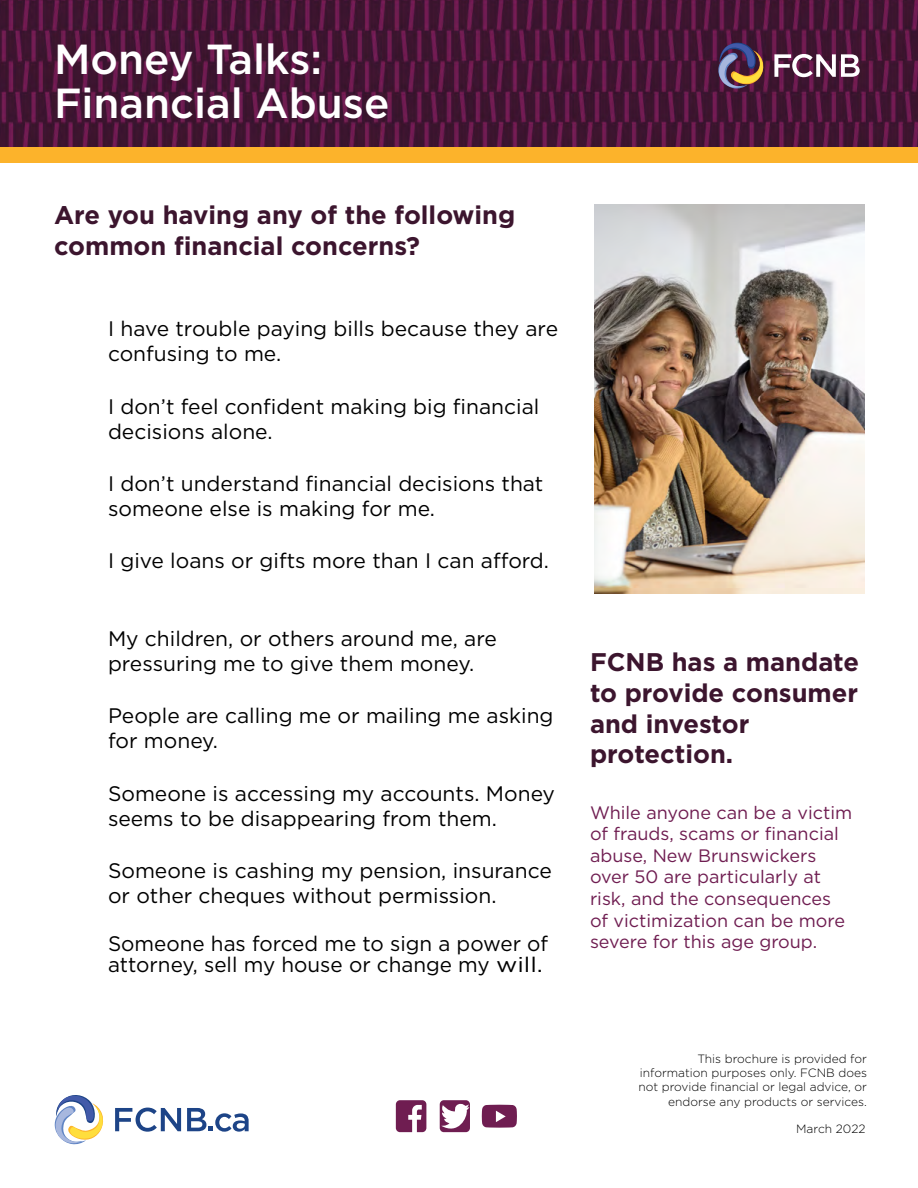
<style>
.page{position:relative;width:918px;height:1188px;background:#fff}
.page>*{position:absolute;margin:0;border:0;box-sizing:border-box;transform-origin:0 0}
.t1{font:500 42px/43.5px "Gotham";color:#fff}
.t2{font:700 25.5px/30.6px "Gotham";color:#3c152e}
.t3{font:21px/25.2px "Gotham";color:#000}
.t4{font:18px/21.6px "Gotham";color:#6f1d51}
.t5{font:300 12px/14.4px "Gotham";color:#000;text-align:right}
</style>
<div class="page">
<img style="left:0;top:0;width:918px;height:147px">
<div style="left:0;top:147px;width:918px;height:16px;background:#fcb32b"></div>
<img style="left:594px;top:204px;width:270px;height:390px">
<svg style="left:774px;top:54px;width:86px;height:23px"></svg>
<svg style="left:718px;top:43px;width:46px;height:45px"></svg>
<svg style="left:115px;top:1108px;width:66px;height:24px"></svg>
<svg style="left:187px;top:1108px;width:62px;height:24px"></svg>
<svg style="left:55px;top:1095px;width:48px;height:49px"></svg>
<svg style="left:396px;top:1100px;width:30px;height:32px"></svg>
<svg style="left:440px;top:1100px;width:30px;height:33px"></svg>
<svg style="left:482px;top:1105px;width:35px;height:23px"></svg>
<h1 class="t1" style="left:54px;top:37px;width:337px">Money Talks:<br>Financial Abuse</h1>
<h2 class="t2" style="left:54px;top:200px;width:463px">Are you having any of the following common financial concerns?</h2>
<p class="t3" style="left:108px;top:316px;width:452px">I have trouble paying bills because they are confusing to me.</p>
<p class="t3" style="left:108px;top:393px;width:433px">I don’t feel confident making big financial decisions alone.</p>
<p class="t3" style="left:108px;top:471px;width:437px">I don’t understand financial decisions that someone else is making for me.</p>
<p class="t3" style="left:108px;top:548px;width:443px">I give loans or gifts more than I can afford.</p>
<p class="t3" style="left:108px;top:625px;width:390px">My children, or others around me, are pressuring me to give them money.</p>
<p class="t3" style="left:108px;top:703px;width:447px">People are calling me or mailing me asking for money.</p>
<p class="t3" style="left:108px;top:780px;width:449px">Someone is accessing my accounts. Money seems to be disappearing from them.</p>
<p class="t3" style="left:108px;top:858px;width:445px">Someone is cashing my pension, insurance or other cheques without permission.</p>
<p class="t3" style="left:108px;top:933px;width:442px;line-height:21px">Someone has forced me to sign a power of attorney, sell my house or change my will.</p>
<h2 class="t2" style="left:590px;top:647px;width:271px">FCNB has a mandate to provide consumer and investor protection.</h2>
<p class="t4" style="left:590px;top:801px;width:264px">While anyone can be a victim of frauds, scams or financial abuse, New Brunswickers over 50 are particularly at risk, and the consequences of victimization can be more severe for this age group.</p>
<p class="t5" style="left:638px;top:1051px;width:230px">This brochure is provided for information purposes only. FCNB does not provide financial or legal advice, or endorse any products or services.</p>
<p class="t5" style="left:796px;top:1122px;width:71px">March 2022</p>
</div>
